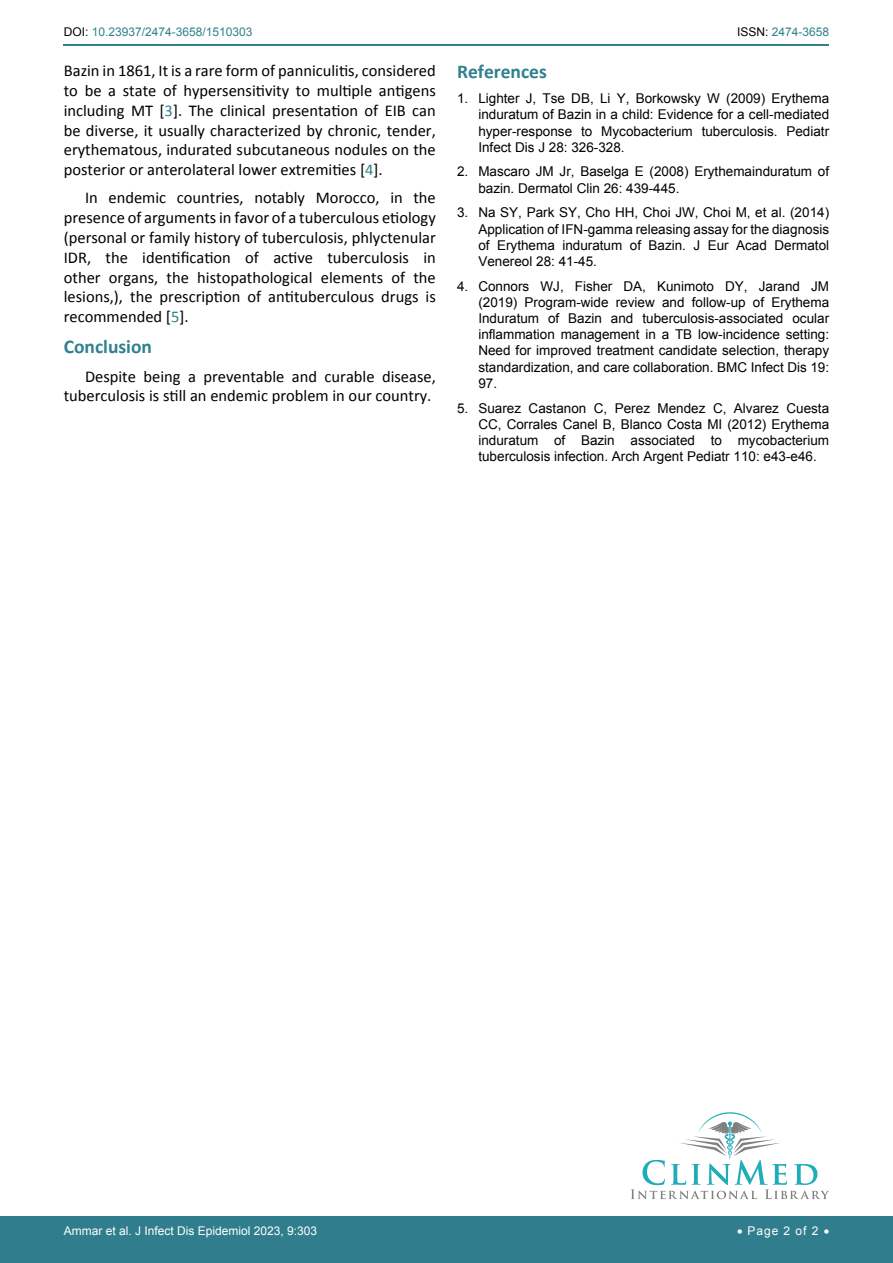
<style>
.page{position:relative;width:893px;height:1263px;background:#fff}
.page>*{position:absolute;margin:0;border:0;box-sizing:border-box;transform-origin:0 0}
.t1{font:700 19.5px "Calibri";color:#30808d}
.t2{font:16.5px/19.8px "Calibri";color:#000;text-align:justify}
.t3{font:13.5px/16.2px "Arial";color:#000;text-align:justify}
.t4{font:12px "Arial";color:#fff}
.t5{font:12px "Arial";color:#30808d}
.s1{color:#000}
.s2{color:#30808d}
</style>
<div class="page">
<hr style="left:64px;top:45px;width:765px;height:1px;background:#30808d">
<div style="left:0;top:1217px;width:893px;height:46px;background:#307d8d"></div>
<svg style="left:631px;top:1112px;width:198px;height:87px"></svg>
<p class="t5" style="left:64px;top:24px;width:190px"><span class="s1">DOI:</span> 10.23937/2474-3658/1510303</p>
<p class="t5" style="left:737px;top:24px;width:94px"><span class="s1">ISSN:</span> 2474-3658</p>
<p class="t2" style="left:64px;top:61px;width:374px">Bazin in 1861, It is a rare form of panniculitis, considered to be a state of hypersensitivity to multiple antigens including MT [<span class="s2">3</span>]. The clinical presentation of EIB can be diverse, it usually characterized by chronic, tender, erythematous, indurated subcutaneous nodules on the posterior or anterolateral lower extremities [<span class="s2">4</span>].</p>
<p class="t2" style="left:64px;top:188px;width:374px;text-indent:21px">In endemic countries, notably Morocco, in the presence of arguments in favor of a tuberculous etiology (personal or family history of tuberculosis, phlyctenular IDR, the identification of active tuberculosis in other organs, the histopathological elements of the lesions,), the prescription of antituberculous drugs is recommended [<span class="s2">5</span>].</p>
<h1 class="t1" style="left:64px;top:334px;width:90px">Conclusion</h1>
<p class="t2" style="left:64px;top:366px;width:374px;text-align:right">Despite being a preventable and curable disease, tuberculosis is still an endemic problem in our country.</p>
<h1 class="t1" style="left:457px;top:59px;width:91px">References</h1>
<p class="t3" style="left:478px;top:90px;width:352px;text-indent:-21px">1. Lighter J, Tse DB, Li Y, Borkowsky W (2009) Erythema induratum of Bazin in a child: Evidence for a cell-mediated hyper-response to Mycobacterium tuberculosis. Pediatr Infect Dis J 28: 326-328.</p>
<p class="t3" style="left:478px;top:164px;width:352px;text-indent:-21px">2. Mascaro JM Jr, Baselga E (2008) Erythemainduratum of bazin. Dermatol Clin 26: 439-445.</p>
<p class="t3" style="left:478px;top:205px;width:352px;text-indent:-21px">3. Na SY, Park SY, Cho HH, Choi JW, Choi M, et al. (2014)<br>Application of IFN-gamma releasing assay for the diagnosis of Erythema induratum of Bazin. J Eur Acad Dermatol Venereol 28: 41-45.</p>
<p class="t3" style="left:478px;top:278px;width:352px;text-indent:-21px">4. Connors WJ, Fisher DA, Kunimoto DY, Jarand JM (2019) Program-wide review and follow-up of Erythema Induratum of Bazin and tuberculosis-associated ocular inflammation management in a TB low-incidence setting:<br>Need for improved treatment candidate selection, therapy standardization, and care collaboration. BMC Infect Dis 19:<br>97.</p>
<p class="t3" style="left:478px;top:400px;width:352px;text-indent:-21px">5. Suarez Castanon C, Perez Mendez C, Alvarez Cuesta CC, Corrales Canel B, Blanco Costa MI (2012) Erythema induratum of Bazin associated to mycobacterium tuberculosis infection. Arch Argent Pediatr 110: e43-e46.</p>
<p class="t4" style="left:64px;top:1223px;width:255px">Ammar et al. J Infect Dis Epidemiol 2023, 9:303</p>
<p class="t4" style="left:737px;top:1223px;width:94px">• Page 2 of 2 •</p>
</div>
